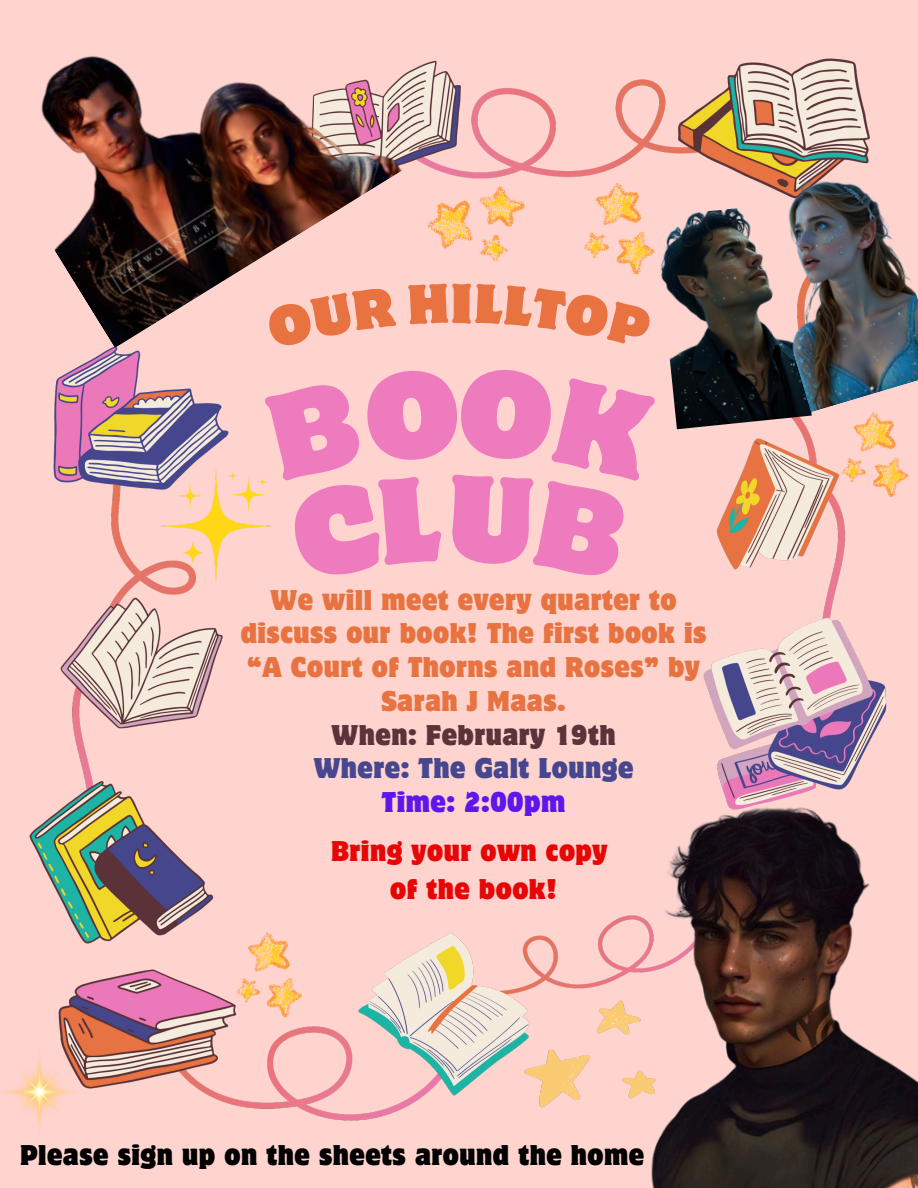
<style>
.page{position:relative;width:918px;height:1188px;background:#fff}
.page>*{position:absolute;margin:0;border:0;box-sizing:border-box;transform-origin:0 0}
.t1{font:49.5px "Motter Corpus ITC Std";color:#e87341}
.t2{font:semi-condensed 25.5px/33.8px "Motter Corpus Std";letter-spacing:.02em;color:#e87341;text-align:center}
.t3{font:semi-condensed 25.5px "Motter Corpus Std";letter-spacing:.02em;color:#000}
.t4{font:semi-condensed 25.5px/38.2px "Motter Corpus Std";letter-spacing:.02em;color:#e60606;text-align:center}
.s1{color:#5c333b}
.s2{color:#46478f}
.s3{color:#5e17eb}
</style>
<div class="page">
<img style="left:0;top:0;width:918px;height:1188px">
<div style="left:264px;top:365px;width:394px;height:217px;background:#ffd4cf"></div>
<div style="left:265px;top:286px;width:131px;height:63px;background:#ffd4cf"></div>
<div style="left:408px;top:283px;width:40px;height:41px;background:#ffd4cf"></div>
<div style="left:475px;top:283px;width:178px;height:66px;background:#ffd4cf"></div>
<p class="t1" style="left:451px;top:284px;width:24px">I</p>
<p class="t2" style="left:241px;top:586px;width:467px">We will meet every quarter to discuss our book! The first book is “A Court of Thorns and Roses” by<br>Sarah J Maas.<br><span class="s1">When: February 19th<br></span><span class="s2">Where: The Galt Lounge<br></span><span class="s3">Time: 2:00pm</span></p>
<p class="t4" style="left:331px;top:834px;width:278px">Bring your own copy of the book!</p>
<p class="t3" style="left:20px;top:1145px;width:626px">Please sign up on the sheets around the home</p>
</div>
